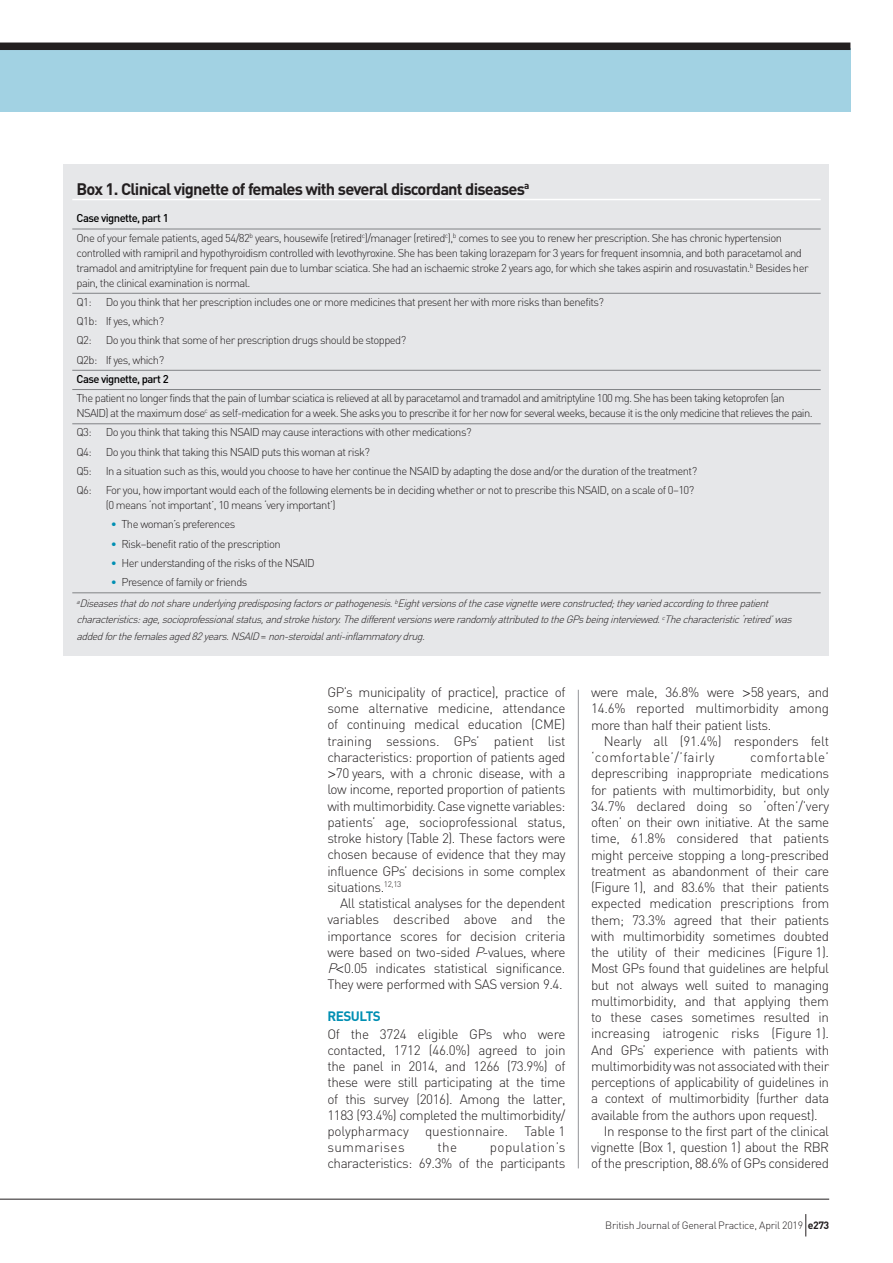
<style>
.page{position:relative;width:893px;height:1263px;background:#fff}
.page>*{position:absolute;margin:0;border:0;box-sizing:border-box;transform-origin:0 0}
.t1{font:700 16.5px "DIN";letter-spacing:-.05em;color:#231f20}
.t2{font:300 13.5px/16.2px "DIN";letter-spacing:-.035em;color:#231f20;text-align:justify}
.t3{font:300 13.5px/16.2px "DIN";letter-spacing:-.015em;color:#231f20}
.t4{font:300 13.5px "DIN";letter-spacing:.03em;color:#231f20}
.t5{font:700 13.5px "DIN";letter-spacing:-.035em;color:#008fb3}
.t6{font:300 11.25px/19.2px "DIN";letter-spacing:-.05em;color:#231f20}
.t7{font:500 11.25px "DIN";letter-spacing:-.05em;color:#000001}
.t8{font:italic 300 10.5px/16.5px "DIN";color:#231f20}
.t9{font:300 10.5px "DIN";letter-spacing:-.025em;color:#231f20}
.s1{font-weight:500;color:#000001}
.s2{color:#008fb3}
.s3{font-style:normal}
.s4{font-family:"Helvetica"}
.s5{font-style:italic}
.s6{font-weight:700}
</style>
<div class="page">
<div style="left:0;top:48px;width:850px;height:64px;background:#a2d2e3"></div>
<div style="left:0;top:43px;width:850px;height:7px;background:#231f20"></div>
<hr style="left:578px;top:690px;width:1px;height:478px;background:#939598">
<div style="left:64px;top:165px;width:765px;height:491px;background:#e6e7e9"></div>
<hr style="left:72px;top:199px;width:749px;height:1px;background:#fff">
<hr style="left:72px;top:229px;width:749px;height:1px;background:#808285">
<hr style="left:72px;top:293px;width:749px;height:1px;background:#808285">
<hr style="left:72px;top:370px;width:749px;height:1px;background:#808285">
<hr style="left:72px;top:389px;width:749px;height:1px;background:#808285">
<hr style="left:72px;top:423px;width:749px;height:1px;background:#808285">
<hr style="left:72px;top:592px;width:749px;height:1px;background:#808285">
<hr style="left:0;top:1199px;width:829px;height:1px;background:#231f20">
<svg style="left:805px;top:1214px;width:1px;height:22px"></svg>
<p class="t1" style="left:77px;top:178px;width:454px">Box 1. Clinical vignette of females with several discordant diseases<sup>a</sup></p>
<p class="t6" style="left:77px;top:209px;width:707px"><span class="s1">Case vignette, part 1<br></span>One of your female patients, aged 54/82<sup>b</sup> years, housewife (retired<sup>c</sup>)/manager (retired<sup>c</sup>),<sup>b</sup> comes to see you to renew her prescription. She has chronic hypertension</p>
<p class="t6" style="left:77px;top:245px;width:734px;line-height:15px">controlled with ramipril and hypothyroidism controlled with levothyroxine. She has been taking lorazepam for 3 years for frequent insomnia, and both paracetamol and tramadol and amitriptyline for frequent pain due to lumbar sciatica. She had an ischaemic stroke 2 years ago, for which she takes aspirin and rosuvastatin.<sup>b</sup> Besides her pain, the clinical examination is normal.</p>
<p class="t6" style="left:77px;top:292px;width:529px">Q1: Do you think that her prescription includes one or more medicines that present her with more risks than benefits?<br>Q1b: If yes, which?<br>Q2: Do you think that some of her prescription drugs should be stopped?<br>Q2b: If yes, which?</p>
<p class="t7" style="left:77px;top:372px;width:94px">Case vignette, part 2</p>
<p class="t6" style="left:77px;top:390px;width:738px;line-height:15px">The patient no longer finds that the pain of lumbar sciatica is relieved at all by paracetamol and tramadol and amitriptyline 100 mg. She has been taking ketoprofen (an<br>NSAID) at the maximum dose<sup>c</sup> as self-medication for a week. She asks you to prescribe it for her now for several weeks, because it is the only medicine that relieves the pain.</p>
<p class="t6" style="left:77px;top:423px;width:622px">Q3: Do you think that taking this NSAID may cause interactions with other medications?<br>Q4: Do you think that taking this NSAID puts this woman at risk?<br>Q5: In a situation such as this, would you choose to have her continue the NSAID by adapting the dose and/or the duration of the treatment?<br>Q6: For you, how important would each of the following elements be in deciding whether or not to prescribe this NSAID, on a scale of 0–10?</p>
<p class="t6" style="left:106px;top:495px;width:231px">(0 means ‘not important’, 10 means ‘very important’)</p>
<p class="t6" style="left:111px;top:515px;width:126px"><span class="s2">•</span> The woman’s preferences</p>
<p class="t6" style="left:111px;top:534px;width:171px"><span class="s2">•</span> Risk–benefit ratio of the prescription</p>
<p class="t6" style="left:111px;top:553px;width:205px"><span class="s2">•</span> Her understanding of the risks of the NSAID</p>
<p class="t6" style="left:111px;top:572px;width:138px"><span class="s2">•</span> Presence of family or friends</p>
<p class="t8" style="left:77px;top:595px;width:720px"><sup>a</sup>Diseasesthatdonotshareunderlyingpredisposingfactorsorpathogenesis.<sup>b</sup>Eightversionsofthecasevignettewereconstructed;theyvariedaccordingtothreepatient characteristics:age,socioprofessionalstatus,andstrokehistory.ThedifferentversionswererandomlyattributedtotheGPsbeinginterviewed.<sup>c</sup>Thecharacteristic‘retired’was addedforthefemalesaged82 years.NSAID <span class="s3">=</span> non-steroidalanti-inflammatorydrug.</p>
<p class="t2" style="left:327px;top:684px;width:240px">GP’s municipality of practice), practice of some alternative medicine, attendance of continuing medical education (CME) training sessions. GPs’ patient list characteristics: proportion of patients aged <span class="s4">&gt;</span>70 years, with a chronic disease, with a low income, reported proportion of patients with multimorbidity. Case vignette variables: patients’ age, socioprofessional status, stroke history (Table 2). These factors were chosen because of evidence that they may influence GPs’ decisions in some complex situations.<sup>12,13</sup></p>
<p class="t2" style="left:327px;top:895px;width:240px;text-indent:13px">All statistical analyses for the dependent variables described above and the importance scores for decision criteria were based on two-sided <span class="s5">P</span>-values, where <span class="s5">P</span><span class="s4">&lt;</span>0.05 indicates statistical significance.<br>They were performed with SAS version 9.4.</p>
<p class="t5" style="left:327px;top:1007px;width:55px">RESULTS</p>
<p class="t2" style="left:327px;top:1025px;width:240px">Of the 3724 eligible GPs who were contacted, 1712 (46.0%) agreed to join the panel in 2014, and 1266 (73.9%) of these were still participating at the time of this survey (2016). Among the latter, 1183 (93.4%) completed the multimorbidity/ polypharmacy questionnaire. Table 1 summarises</p>
<p class="t2" style="left:327px;top:1139px;width:240px;text-align:right">population’s<br>characteristics: 69.3% of the participants</p>
<p class="t2" style="left:437px;top:1139px;width:21px">the</p>
<p class="t2" style="left:591px;top:684px;width:240px">were male, 36.8% were <span class="s4">&gt;</span>58 years, and 14.6% reported multimorbidity among more than half their patient lists.</p>
<p class="t3" style="left:591px;top:733px;width:240px;text-indent:13px">Nearly all (91.4%) responders felt ‘comfortable’/’fairly</p>
<p class="t4" style="left:750px;top:749px;width:81px">comfortable’</p>
<p class="t2" style="left:591px;top:765px;width:240px">deprescribing inappropriate medications</p>
<p class="t2" style="left:591px;top:781px;width:240px">for patients with multimorbidity, but only</p>
<p class="t2" style="left:591px;top:798px;width:240px">34.7% declared doing so ‘often’/’very</p>
<p class="t2" style="left:591px;top:814px;width:240px">often’ on their own initiative. At the same</p>
<p class="t2" style="left:591px;top:830px;width:240px">time, 61.8% considered that patients</p>
<p class="t2" style="left:591px;top:846px;width:240px">might perceive stopping a long-prescribed</p>
<p class="t2" style="left:591px;top:863px;width:240px">treatment as abandonment of their care</p>
<p class="t2" style="left:591px;top:879px;width:240px">(Figure 1), and 83.6% that their patients</p>
<p class="t2" style="left:591px;top:895px;width:240px">expected medication prescriptions from</p>
<p class="t2" style="left:591px;top:911px;width:240px">them; 73.3% agreed that their patients</p>
<p class="t2" style="left:591px;top:928px;width:240px">with multimorbidity sometimes doubted</p>
<p class="t2" style="left:591px;top:944px;width:240px">the utility of their medicines (Figure 1).</p>
<p class="t2" style="left:591px;top:960px;width:240px">Most GPs found that guidelines are helpful</p>
<p class="t2" style="left:591px;top:976px;width:240px">but not always well suited to managing</p>
<p class="t2" style="left:591px;top:993px;width:239px">multimorbidity, and that applying them</p>
<p class="t2" style="left:591px;top:1009px;width:239px">to these cases sometimes resulted in</p>
<p class="t3" style="left:591px;top:1025px;width:240px">increasing iatrogenic risks (Figure 1).</p>
<p class="t2" style="left:591px;top:1041px;width:240px">And GPs’ experience with patients with</p>
<p class="t2" style="left:591px;top:1058px;width:240px">multimorbidity was not associated with their</p>
<p class="t2" style="left:591px;top:1074px;width:240px">perceptions of applicability of guidelines in</p>
<p class="t2" style="left:591px;top:1090px;width:240px">a context of multimorbidity (further data</p>
<p class="t2" style="left:591px;top:1106px;width:228px">available from the authors upon request).</p>
<p class="t2" style="left:604px;top:1123px;width:227px">In response to the first part of the clinical</p>
<p class="t2" style="left:591px;top:1139px;width:240px">vignette (Box 1, question 1) about the RBR</p>
<p class="t2" style="left:591px;top:1155px;width:240px">of the prescription, 88.6% of GPs considered</p>
<p class="t9" style="left:605px;top:1218px;width:225px">British Journal of General Practice, April 2019 <span class="s6">e273</span></p>
</div>
